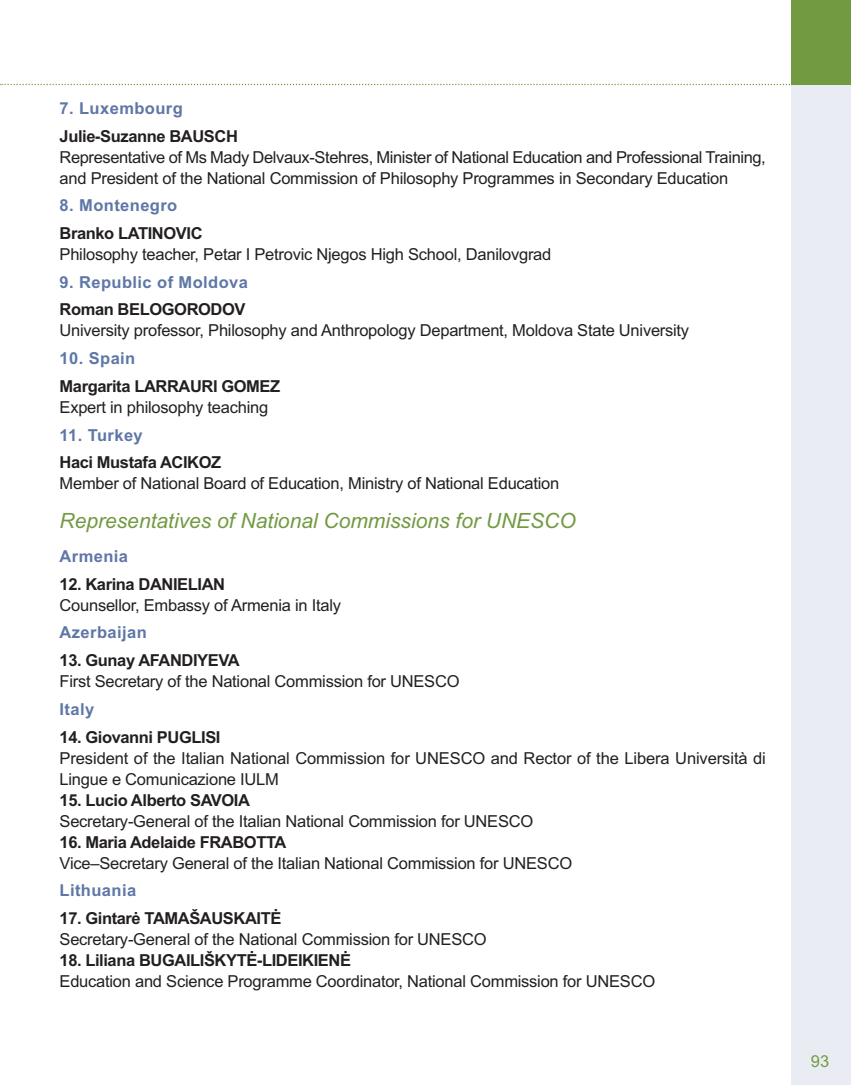
<style>
.page{position:relative;width:851px;height:1085px;background:#fff}
.page>*{position:absolute;margin:0;border:0;box-sizing:border-box;transform-origin:0 0}
.t1{font:italic 21px "Arial";color:#729a41}
.t2{font:16.5px/21px "Arial";letter-spacing:-.015em;color:#231f20}
.t3{font:700 16.5px "Arial";letter-spacing:-.025em;color:#231f20}
.t4{font:700 16.5px "Arial";letter-spacing:.025em;color:#5e77a6}
.t5{font:16.5px "Arial";color:#729a41}
</style>
<div class="page">
<div style="left:791px;top:0;width:59px;height:1084px;background:#eaecf3"></div>
<div style="left:791px;top:0;width:59px;height:85px;background:#729a41"></div>
<svg style="left:0;top:84px;width:790px;height:1px"></svg>
<p class="t4" style="left:60px;top:98px;width:125px">7. Luxembourg</p>
<p class="t3" style="left:60px;top:126px;width:180px">Julie-Suzanne BAUSCH</p>
<p class="t2" style="left:60px;top:146px;width:707px">Representative of Ms Mady Delvaux-Stehres, Minister of National Education and Professional Training, and President of the National Commission of Philosophy Programmes in Secondary Education</p>
<p class="t4" style="left:60px;top:196px;width:119px">8. Montenegro</p>
<p class="t3" style="left:60px;top:223px;width:144px">Branko LATINOVIC</p>
<p class="t2" style="left:60px;top:244px;width:493px">Philosophy teacher, Petar I Petrovic Njegos High School, Danilovgrad</p>
<p class="t4" style="left:60px;top:272px;width:190px">9. Republic of Moldova</p>
<p class="t3" style="left:60px;top:300px;width:187px">Roman BELOGORODOV</p>
<p class="t2" style="left:60px;top:320px;width:631px">University professor, Philosophy and Anthropology Department, Moldova State University</p>
<p class="t4" style="left:60px;top:349px;width:77px">10. Spain</p>
<p class="t3" style="left:60px;top:376px;width:222px">Margarita LARRAURI GOMEZ</p>
<p class="t2" style="left:60px;top:396px;width:210px">Expert in philosophy teaching</p>
<p class="t4" style="left:60px;top:425px;width:85px">11. Turkey</p>
<p class="t3" style="left:60px;top:453px;width:163px">Haci Mustafa ACIKOZ</p>
<p class="t2" style="left:60px;top:473px;width:501px">Member of National Board of Education, Ministry of National Education</p>
<p class="t1" style="left:60px;top:508px;width:517px">Representatives of National Commissions for UNESCO</p>
<p class="t4" style="left:60px;top:546px;width:70px">Armenia</p>
<p class="t3" style="left:60px;top:574px;width:167px">12. Karina DANIELIAN</p>
<p class="t2" style="left:60px;top:594px;width:283px">Counsellor, Embassy of Armenia in Italy</p>
<p class="t4" style="left:60px;top:623px;width:89px">Azerbaijan</p>
<p class="t3" style="left:60px;top:650px;width:182px">13. Gunay AFANDIYEVA</p>
<p class="t2" style="left:60px;top:670px;width:401px">First Secretary of the National Commission for UNESCO</p>
<p class="t4" style="left:60px;top:699px;width:36px">Italy</p>
<p class="t3" style="left:60px;top:727px;width:162px">14. Giovanni PUGLISI</p>
<p class="t2" style="left:60px;top:747px;width:707px">President of the Italian National Commission for UNESCO and Rector of the Libera Università di<br>Lingue e Comunicazione IULM</p>
<p class="t3" style="left:60px;top:790px;width:192px">15. Lucio Alberto SAVOIA</p>
<p class="t2" style="left:60px;top:810px;width:475px">Secretary-General of the Italian National Commission for UNESCO</p>
<p class="t3" style="left:60px;top:832px;width:228px">16. Maria Adelaide FRABOTTA</p>
<p class="t2" style="left:60px;top:852px;width:514px">Vice–Secretary General of the Italian National Commission for UNESCO</p>
<p class="t4" style="left:60px;top:880px;width:78px">Lithuania</p>
<p class="t3" style="left:60px;top:908px;width:223px">17. Gintarė TAMAŠAUSKAITĖ</p>
<p class="t2" style="left:60px;top:928px;width:428px">Secretary-General of the National Commission for UNESCO</p>
<p class="t3" style="left:60px;top:950px;width:293px">18. Liliana BUGAILIŠKYTĖ-LIDEIKIENĖ</p>
<p class="t2" style="left:60px;top:970px;width:597px">Education and Science Programme Coordinator, National Commission for UNESCO</p>
<p class="t5" style="left:810px;top:1051px;width:20px">93</p>
</div>
